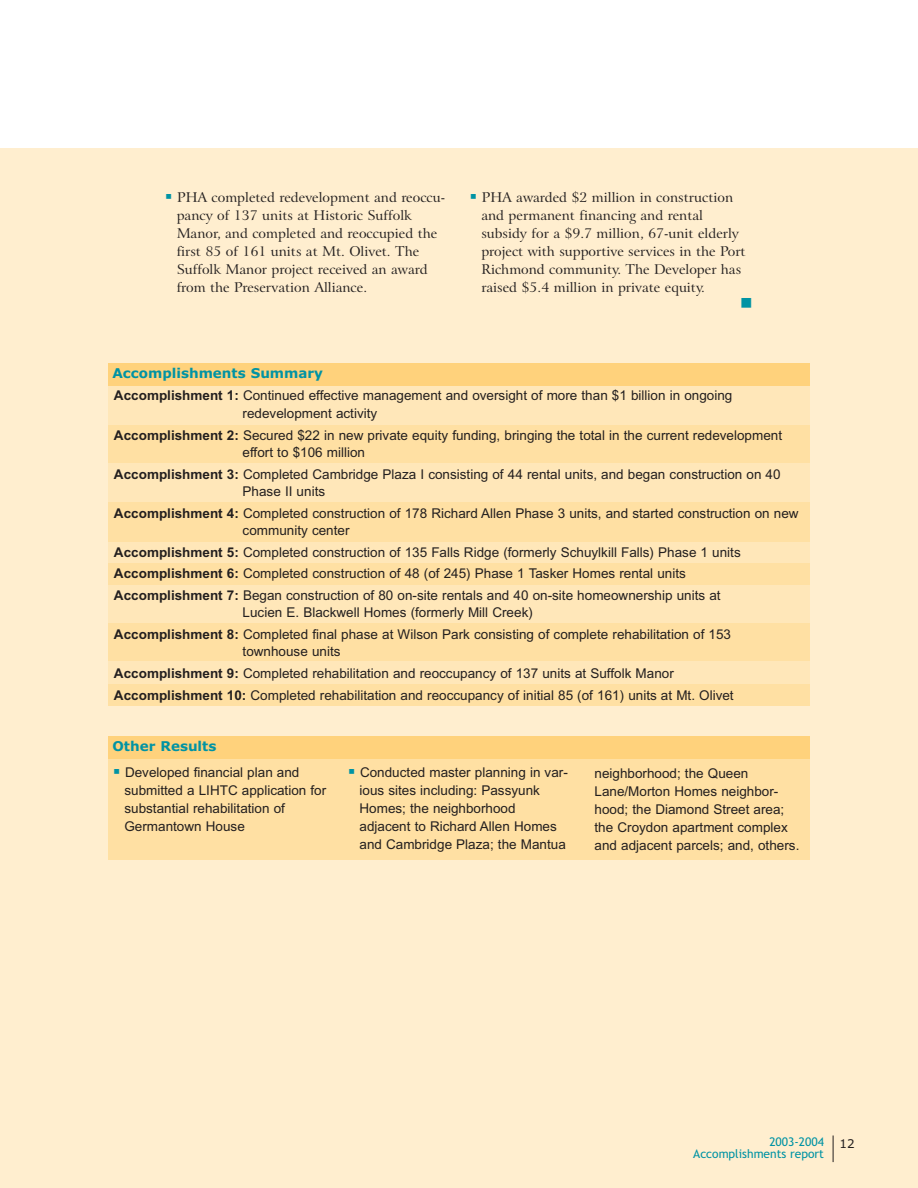
<style>
.page{position:relative;width:918px;height:1188px;background:#fff}
.page>*{position:absolute;margin:0;border:0;box-sizing:border-box;transform-origin:0 0}
.t1{font:13.5px/18px "Arial";color:#231f1f}
.t2{font:13.5px/18px "Arrus BT";color:#231f1f}
.t3{font:700 13.5px "Verdana";color:#0093a4}
.t4{font:12px "Trebuchet MS";color:#0093a4}
.t5{font:12px "Verdana";color:#231f1f}
.t6{font:10.5px "Zapf Dingbats IT Cby BT";color:#0093a4}
.s1{font-weight:700}
</style>
<div class="page">
<div style="left:0;top:148px;width:918px;height:1040px;background:#ffeecf"></div>
<svg style="left:833px;top:1136px;width:1px;height:26px"></svg>
<div style="left:108px;top:385px;width:702px;height:316px;background:#ffe7b9"></div>
<div style="left:108px;top:425px;width:702px;height:38px;background:#ffe0a3"></div>
<div style="left:108px;top:502px;width:702px;height:39px;background:#ffe0a3"></div>
<div style="left:108px;top:563px;width:702px;height:22px;background:#ffe0a3"></div>
<div style="left:108px;top:623px;width:702px;height:38px;background:#ffe0a3"></div>
<div style="left:108px;top:685px;width:702px;height:21px;background:#ffe0a3"></div>
<div style="left:108px;top:752px;width:702px;height:108px;background:#ffe0a3"></div>
<div style="left:108px;top:736px;width:702px;height:22px;background:#ffd27c"></div>
<div style="left:108px;top:364px;width:702px;height:22px;background:#ffd27c"></div>
<p class="t2" style="left:177px;top:190px;width:270px;text-indent:-10px"><sup>■</sup> PHA completed redevelopment and reoccu&shy;pancy of 137 units at Historic Suffolk Manor, and completed and reoccupied the first 85 of 161 units at Mt. Olivet. The Suffolk Manor project received an award from the Preservation Alliance.</p>
<p class="t2" style="left:481px;top:190px;width:266px;text-indent:-10px"><sup>■</sup> PHA awarded $2 million in construction and permanent financing and rental subsidy for a $9.7 million, 67-unit elderly project with supportive services in the Port Richmond community. The Developer has raised $5.4 million in private equity.</p>
<p class="t6" style="left:741px;top:299px;width:12px">■</p>
<p class="t3" style="left:112px;top:368px;width:212px">Accomplishments Summary</p>
<p class="t1" style="left:243px;top:388px;width:491px;line-height:17.2px;text-indent:-129px"><span class="s1">Accomplishment 1:</span> Continued effective management and oversight of more than $1 billion in ongoing redevelopment activity</p>
<p class="t1" style="left:243px;top:427px;width:541px;line-height:17.2px;text-indent:-129px"><span class="s1">Accomplishment 2:</span> Secured $22 in new private equity funding, bringing the total in the current redevelopment effort to $106 million</p>
<p class="t1" style="left:243px;top:467px;width:540px;line-height:17.2px;text-indent:-129px"><span class="s1">Accomplishment 3:</span> Completed Cambridge Plaza I consisting of 44 rental units, and began construction on 40<br>Phase II units</p>
<p class="t1" style="left:243px;top:506px;width:558px;line-height:17.2px;text-indent:-129px"><span class="s1">Accomplishment 4:</span> Completed construction of 178 Richard Allen Phase 3 units, and started construction on new community center</p>
<p class="t1" style="left:114px;top:542px;width:628px;line-height:21.8px"><span class="s1">Accomplishment 5:</span> Completed construction of 135 Falls Ridge (formerly Schuylkill Falls) Phase 1 units<br><span class="s1">Accomplishment 6:</span> Completed construction of 48 (of 245) Phase 1 Tasker Homes rental units<br><span class="s1">Accomplishment 7:</span> Began construction of 80 on-site rentals and 40 on-site homeownership units at</p>
<p class="t1" style="left:114px;top:603px;width:619px;line-height:21.8px;text-indent:129px">Lucien E. Blackwell Homes (formerly Mill Creek)<br><span class="s1">Accomplishment 8:</span> Completed final phase at Wilson Park consisting of complete rehabilitation of 153</p>
<p class="t1" style="left:114px;top:642px;width:621px;line-height:21.8px;text-indent:129px">townhouse units<br><span class="s1">Accomplishment 9:</span> Completed rehabilitation and reoccupancy of 137 units at Suffolk Manor<br><span class="s1">Accomplishment 10:</span> Completed rehabilitation and reoccupancy of initial 85 (of 161) units at Mt. Olivet</p>
<p class="t3" style="left:112px;top:741px;width:105px">Other Results</p>
<p class="t1" style="left:124px;top:764px;width:203px;text-indent:-10px"><sup>■</sup> Developed financial plan and submitted a LIHTC application for substantial rehabilitation of<br>Germantown House</p>
<p class="t1" style="left:360px;top:764px;width:210px;text-indent:-10px"><sup>■</sup> Conducted master planning in var&shy;ious sites including: Passyunk<br>Homes; the neighborhood adjacent to Richard Allen Homes and Cambridge Plaza; the Mantua</p>
<p class="t1" style="left:595px;top:765px;width:206px">neighborhood; the Queen<br>Lane/Morton Homes neighbor&shy;hood; the Diamond Street area; the Croydon apartment complex and adjacent parcels; and, others.</p>
<p class="t4" style="left:769px;top:1137px;width:56px">2003-2004</p>
<p class="t5" style="left:840px;top:1139px;width:17px">12</p>
<p class="t4" style="left:693px;top:1149px;width:132px">Accomplishments report</p>
</div>
